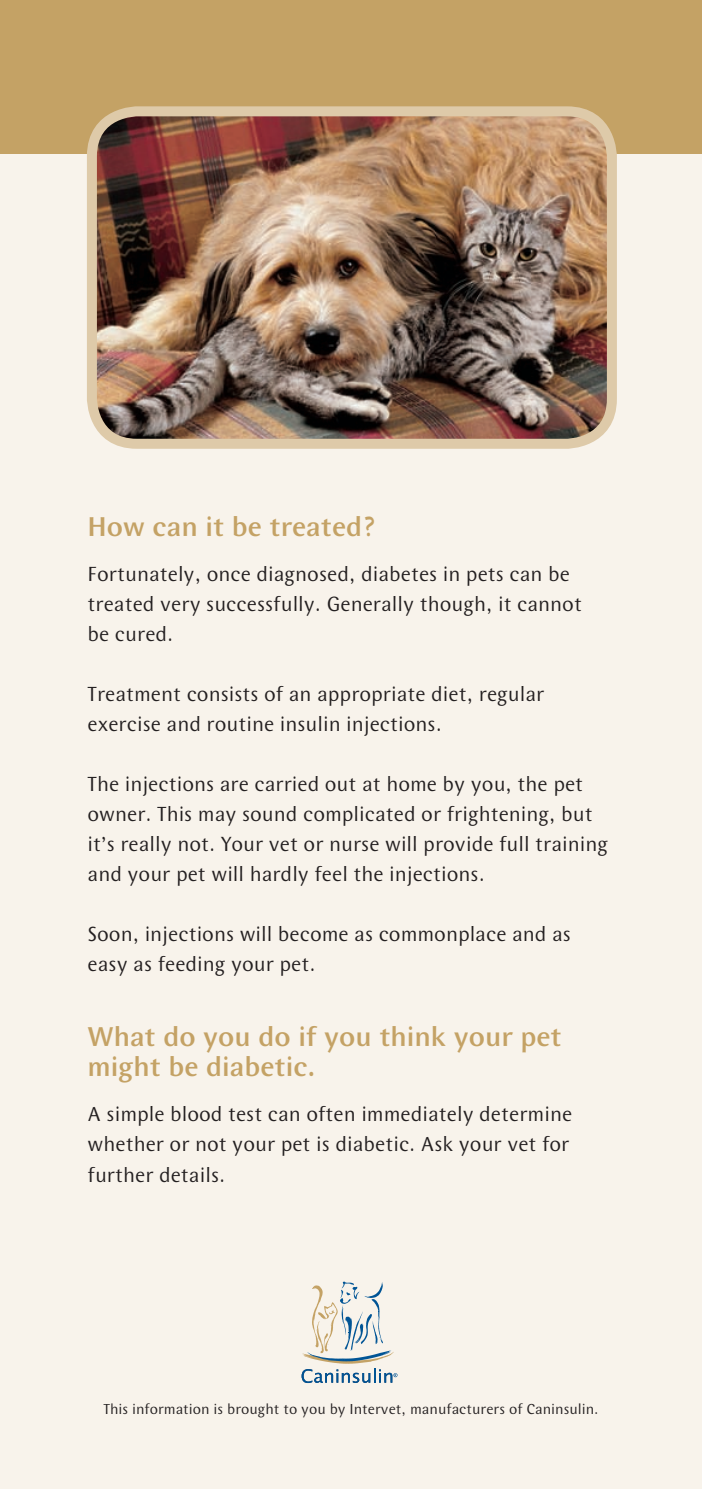
<style>
.page{position:relative;width:702px;height:1489px;background:#fff}
.page>*{position:absolute;margin:0;border:0;box-sizing:border-box;transform-origin:0 0}
.t1{font:500 28.25px/30px "Wunderlich";color:#c4a265}
.t2{font:21.25px/30px "Wunderlich";color:#231f20}
.t3{font:15px "Wunderlich";color:#231f20}
</style>
<div class="page">
<div style="left:0;top:0;width:702px;height:1488px;background:#f8f3eb"></div>
<svg style="left:301px;top:1281px;width:96px;height:101px"></svg>
<div style="left:0;top:0;width:702px;height:153px;background:#c4a265"></div>
<img style="left:92px;top:111px;width:520px;height:333px;border-radius:45px">
<div style="left:87px;top:106px;width:530px;height:343px;border:10px solid #decaa9;border-radius:45px"></div>
<h1 class="t1" style="left:88px;top:512px;width:289px">How can it be treated?</h1>
<p class="t2" style="left:88px;top:559px;width:496px">Fortunately, once diagnosed, diabetes in pets can be treated very successfully. Generally though, it cannot be cured.</p>
<p class="t2" style="left:88px;top:679px;width:458px">Treatment consists of an appropriate diet, regular exercise and routine insulin injections.</p>
<p class="t2" style="left:88px;top:769px;width:522px">The injections are carried out at home by you, the pet owner. This may sound complicated or frightening, but it’s really not. Your vet or nurse will provide full training and your pet will hardly feel the injections.</p>
<p class="t2" style="left:88px;top:919px;width:485px">Soon, injections will become as commonplace and as easy as feeding your pet.</p>
<h1 class="t1" style="left:88px;top:1022px;width:475px">What do you do if you think your pet might be diabetic.</h1>
<p class="t2" style="left:88px;top:1099px;width:486px">A simple blood test can often immediately determine whether or not your pet is diabetic. Ask your vet for further details.</p>
<p class="t3" style="left:103px;top:1400px;width:496px">This information is brought to you by Intervet, manufacturers of Caninsulin.</p>
</div>
